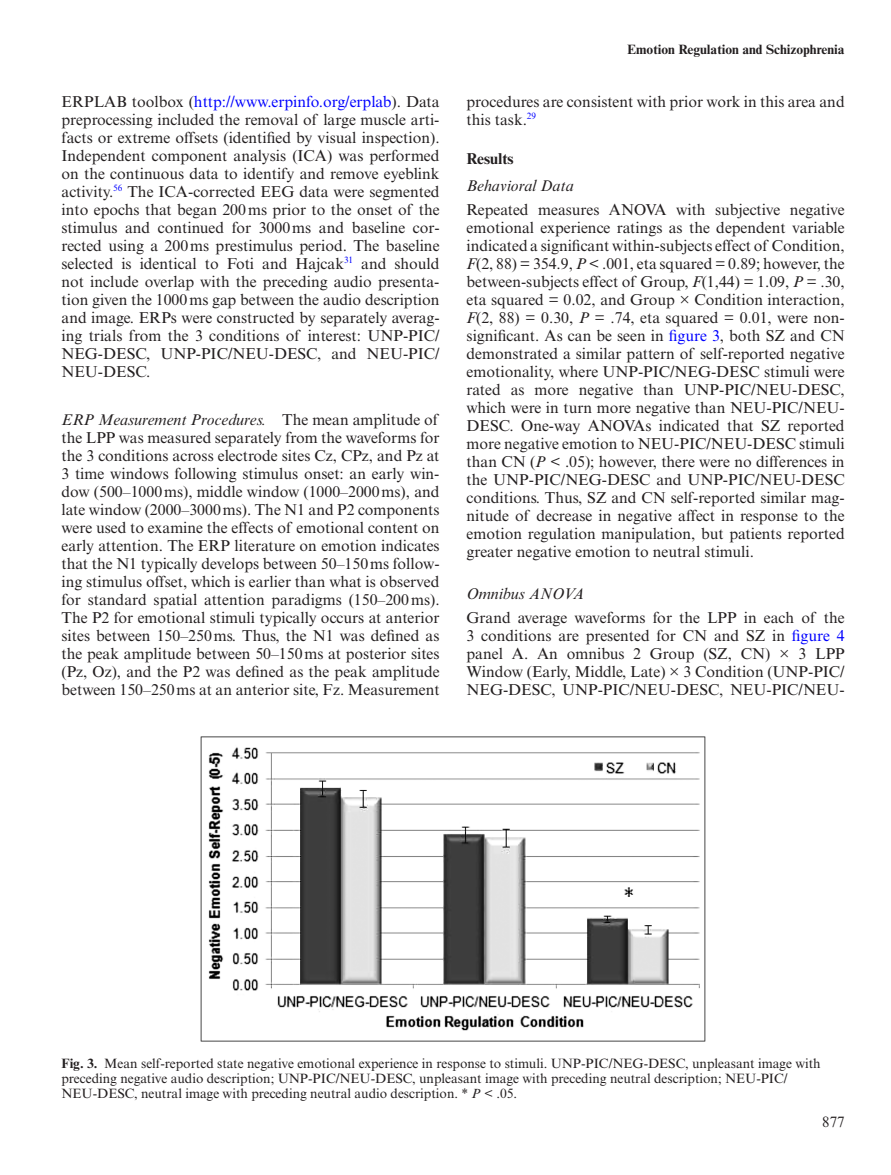
<style>
.page{position:relative;width:891px;height:1175px;background:#fff}
.page>*{position:absolute;margin:0;border:0;box-sizing:border-box;transform-origin:0 0}
.t1{font:15.75px/18px "Times New Roman MT Std";color:#231f20;text-align:justify}
.t2{font:italic 15.75px "Times New Roman MT Std";color:#231f20}
.t3{font:700 15.75px "Times New Roman MT Std";color:#231f20}
.t4{font:15px "Times New Roman MT Std";color:#231f20}
.t5{font:13.5px/15px "Times New Roman MT Std";color:#231f20}
.t6{font:700 13.5px "Times New Roman MT Std";color:#231f20}
.s1{color:#00f}
.s2{font-style:italic}
.s3{font-weight:700}
</style>
<div class="page">
<img style="left:200px;top:736px;width:506px;height:305px">
<p class="t1" style="left:61px;top:92px;width:380px">ERPLAB toolbox (<span class="s1">http://www.erpinfo.org/erplab</span>). Data preprocessing included the removal of large muscle arti&shy;facts or extreme offsets (identified by visual inspection).<br>Independent component analysis (ICA) was performed on the continuous data to identify and remove eyeblink activity.<sup>56</sup> The ICA-corrected EEG data were segmented into epochs that began 200ms prior to the onset of the stimulus and continued for 3000ms and baseline cor&shy;rected using a 200ms prestimulus period. The baseline selected is identical to Foti and Hajcak<sup>31</sup> and should not include overlap with the preceding audio presenta&shy;tion given the 1000ms gap between the audio description and image. ERPs were constructed by separately averag&shy;ing trials from the 3 conditions of interest: UNP-PIC/ NEG-DESC, UNP-PIC/NEU-DESC, and NEU-PIC/ NEU-DESC.</p>
<p class="t1" style="left:61px;top:410px;width:380px"><span class="s2">ERP Measurement Procedures.</span> The mean amplitude of the LPP was measured separately from the waveforms for the 3 conditions across electrode sites Cz, CPz, and Pz at 3 time windows following stimulus onset: an early win&shy;dow (500–1000ms), middle window (1000–2000ms), and late window (2000–3000ms). The N1 and P2 components were used to examine the effects of emotional content on early attention. The ERP literature on emotion indicates that the N1 typically develops between 50–150ms follow&shy;ing stimulus offset, which is earlier than what is observed for standard spatial attention paradigms (150–200ms).<br>The P2 for emotional stimuli typically occurs at anterior sites between 150–250ms. Thus, the N1 was defined as the peak amplitude between 50–150ms at posterior sites (Pz, Oz), and the P2 was defined as the peak amplitude between 150–250ms at an anterior site, Fz. Measurement</p>
<p class="t6" style="left:627px;top:41px;width:219px">Emotion Regulation and Schizophrenia</p>
<p class="t1" style="left:467px;top:92px;width:380px">procedures are consistent with prior work in this area and this task.<sup>29</sup></p>
<p class="t3" style="left:466px;top:148px;width:49px">Results</p>
<p class="t2" style="left:466px;top:176px;width:109px">Behavioral Data</p>
<p class="t1" style="left:466px;top:200px;width:380px">Repeated measures ANOVA with subjective negative emotional experience ratings as the dependent variable indicated a significant within-subjects effect of Condition, <span class="s2">F</span>(2, 88) = 354.9, <span class="s2">P</span> &lt; .001, eta squared = 0.89; however, the between-subjects effect of Group, <span class="s2">F</span>(1,44) = 1.09, <span class="s2">P</span> = .30, eta squared = 0.02, and Group × Condition interaction, <span class="s2">F</span>(2, 88) = 0.30, <span class="s2">P</span> = .74, eta squared = 0.01, were non&shy;significant. As can be seen in <span class="s1">figure 3</span>, both SZ and CN demonstrated a similar pattern of self-reported negative emotionality, where UNP-PIC/NEG-DESC stimuli were rated as more negative than UNP-PIC/NEU-DESC, which were in turn more negative than NEU-PIC/NEU-DESC. One-way ANOVAs indicated that SZ reported more negative emotion to NEU-PIC/NEU-DESC stimuli than CN (<span class="s2">P</span> &lt; .05); however, there were no differences in the UNP-PIC/NEG-DESC and UNP-PIC/NEU-DESC conditions. Thus, SZ and CN self-reported similar mag&shy;nitude of decrease in negative affect in response to the emotion regulation manipulation, but patients reported greater negative emotion to neutral stimuli.</p>
<p class="t2" style="left:466px;top:584px;width:119px">Omnibus ANOVA</p>
<p class="t1" style="left:466px;top:608px;width:380px">Grand average waveforms for the LPP in each of the 3 conditions are presented for CN and SZ in <span class="s1">figure 4 </span>panel A. An omnibus 2 Group (SZ, CN) × 3 LPP Window (Early, Middle, Late) × 3 Condition (UNP-PIC/ NEG-DESC, UNP-PIC/NEU-DESC, NEU-PIC/NEU-</p>
<p class="t5" style="left:62px;top:1056px;width:760px"><span class="s3">Fig. 3.</span> Mean self-reported state negative emotional experience in response to stimuli. UNP-PIC/NEG-DESC, unpleasant image with preceding negative audio description; UNP-PIC/NEU-DESC, unpleasant image with preceding neutral description; NEU-PIC/<br>NEU-DESC, neutral image with preceding neutral audio description. * <span class="s2">P</span> &lt; .05.</p>
<p class="t4" style="left:822px;top:1113px;width:24px">877</p>
</div>
